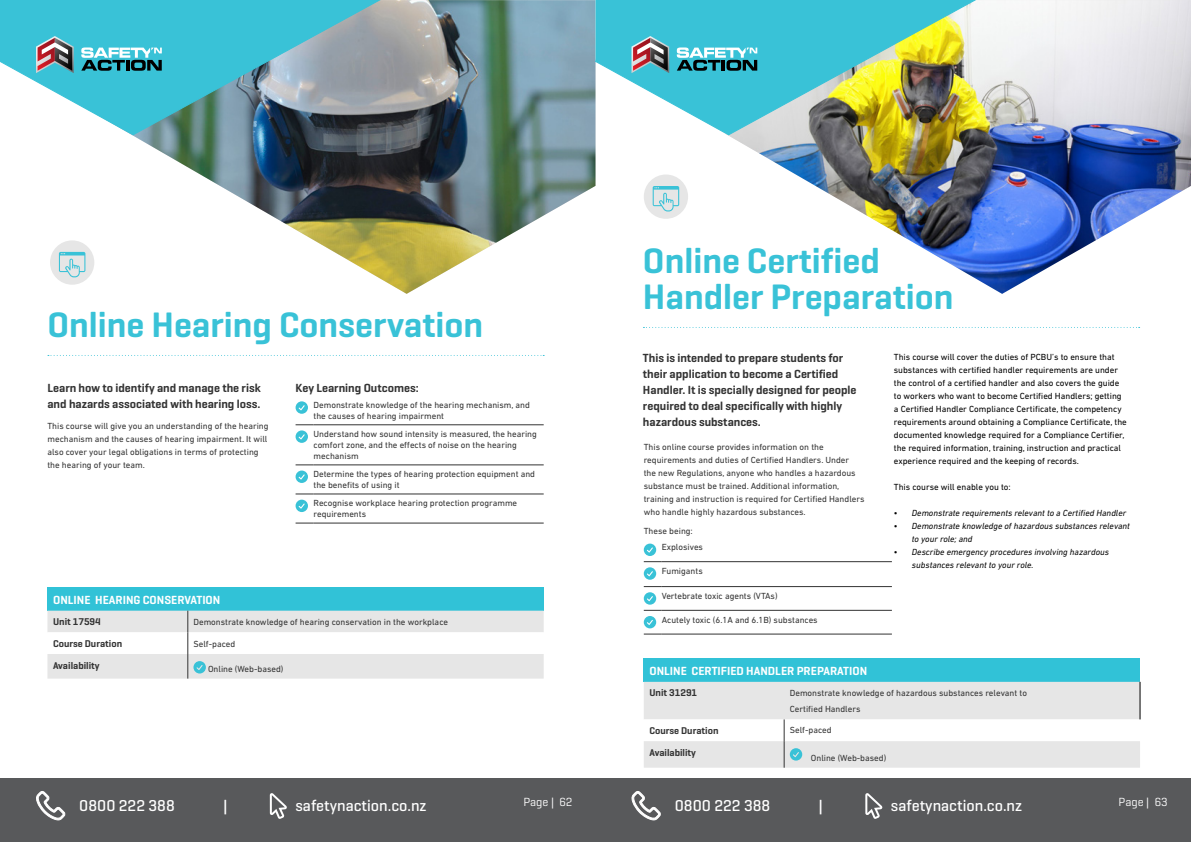
<style>
.page{position:relative;width:1191px;height:842px;background:#fff}
.page>*{position:absolute;margin:0;border:0;box-sizing:border-box;transform-origin:0 0}
.t1{font:600 36px/36px "Geogrotesque";color:#39c2d7}
.t2{font:500 16px "Geogrotesque";color:#fff}
.t3{font:600 12px/16px "Geogrotesque";color:#333}
.t4{font:600 12px "Geogrotesque";color:#fff}
.t5{font:12px "Geogrotesque";color:#fff}
.t6{font:600 10px "Geogrotesque";color:#333}
.t7{font:9px/13px "DIN Next LT Pro";color:#333}
.t8{font:9px/13px "DIN Next LT Pro";color:#000}
.t9{font:italic 9px/13px "DIN Next LT Pro";color:#000}
</style>
<div class="page">
<div style="left:595px;top:778px;width:596px;height:64px;background:#58595b"></div>
<svg style="left:632px;top:791px;width:29px;height:30px"></svg>
<svg style="left:865px;top:793px;width:17px;height:26px"></svg>
<div style="left:0;top:778px;width:595px;height:64px;background:#58595b"></div>
<svg style="left:36px;top:791px;width:30px;height:30px"></svg>
<svg style="left:270px;top:793px;width:17px;height:26px"></svg>
<img style="left:86px;top:0;width:509px;height:294px">
<hr style="left:313px;top:424px;width:230px;height:1px;background:#333">
<hr style="left:313px;top:465px;width:230px;height:1px;background:#333">
<hr style="left:313px;top:494px;width:230px;height:1px;background:#333">
<svg style="left:295px;top:523px;width:18px;height:1px"></svg>
<hr style="left:313px;top:523px;width:230px;height:1px;background:#333">
<svg style="left:295px;top:401px;width:13px;height:13px"></svg>
<svg style="left:295px;top:424px;width:18px;height:19px"></svg>
<svg style="left:295px;top:465px;width:18px;height:18px"></svg>
<svg style="left:295px;top:494px;width:18px;height:18px"></svg>
<div style="left:47px;top:587px;width:496px;height:24px;background:#31c2d7"></div>
<svg style="left:47px;top:611px;width:496px;height:68px"></svg>
<svg style="left:48px;top:355px;width:496px;height:1px"></svg>
<svg style="left:0;top:0;width:479px;height:136px;background:#6bacb8"></svg>
<svg style="left:36px;top:36px;width:38px;height:37px"></svg>
<svg style="left:81px;top:47px;width:81px;height:24px;background:#569da8"></svg>
<div style="left:50px;top:240px;width:44px;height:45px;background:#e6e6e6;border-radius:50%"></div>
<svg style="left:59px;top:252px;width:26px;height:25px"></svg>
<img style="left:730px;top:0;width:461px;height:294px">
<hr style="left:662px;top:561px;width:230px;height:1px;background:#333">
<hr style="left:662px;top:586px;width:230px;height:1px;background:#333">
<hr style="left:662px;top:610px;width:230px;height:1px;background:#333">
<svg style="left:644px;top:634px;width:18px;height:1px"></svg>
<hr style="left:662px;top:634px;width:230px;height:1px;background:#333">
<svg style="left:644px;top:544px;width:18px;height:36px"></svg>
<svg style="left:644px;top:586px;width:18px;height:42px"></svg>
<div style="left:644px;top:659px;width:496px;height:23px;background:#31c2d7"></div>
<div style="left:644px;top:682px;width:495px;height:37px;background:#e6e6e6"></div>
<hr style="left:1139px;top:682px;width:1px;height:37px;background:#000">
<svg style="left:644px;top:719px;width:496px;height:49px"></svg>
<svg style="left:643px;top:327px;width:496px;height:1px"></svg>
<img style="left:595px;top:0;width:479px;height:136px">
<svg style="left:631px;top:36px;width:38px;height:37px"></svg>
<svg style="left:677px;top:47px;width:80px;height:24px"></svg>
<div style="left:644px;top:174px;width:44px;height:45px;background:#e6e6e6;border-radius:50%"></div>
<svg style="left:652px;top:186px;width:27px;height:25px"></svg>
<h1 class="t1" style="left:47px;top:306px;width:437px">Online Hearing Conservation</h1>
<h3 class="t3" style="left:47px;top:379px;width:215px">Learn how to identify and manage the risk and hazards associated with hearing loss.</h3>
<p class="t7" style="left:47px;top:419px;width:223px">This course will give you an understanding of the hearing mechanism and the causes of hearing impairment. It will also cover your legal obligations in terms of protecting the hearing of your team.</p>
<h3 class="t3" style="left:295px;top:379px;width:125px">Key Learning Outcomes:</h3>
<p class="t7" style="left:313px;top:399px;width:218px;line-height:11px">Demonstrate knowledge of the hearing mechanism, and the causes of hearing impairment</p>
<p class="t7" style="left:313px;top:428px;width:225px;line-height:11px">Understand how sound intensity is measured, the hearing comfort zone, and the effects of noise on the hearing mechanism</p>
<p class="t7" style="left:313px;top:469px;width:223px;line-height:11px">Determine the types of hearing protection equipment and the benefits of using it</p>
<p class="t7" style="left:313px;top:498px;width:205px;line-height:11px">Recognise workplace hearing protection programme requirements</p>
<h3 class="t4" style="left:53px;top:592px;width:169px">ONLINE HEARING CONSERVATION</h3>
<p class="t6" style="left:53px;top:616px;width:49px">Unit 17594</p>
<p class="t7" style="left:193px;top:615px;width:256px">Demonstrate knowledge of hearing conservation in the workplace</p>
<p class="t6" style="left:53px;top:637px;width:70px">Course Duration</p>
<p class="t7" style="left:193px;top:637px;width:43px">Self-paced</p>
<p class="t6" style="left:53px;top:659px;width:48px">Availability</p>
<p class="t7" style="left:208px;top:662px;width:77px">Online (Web-based)</p>
<h1 class="t1" style="left:643px;top:242px;width:312px">Online Certified<br>Handler Preparation</h1>
<p class="t8" style="left:894px;top:350px;width:234px">This course will cover the duties of PCBU’s to ensure that substances with certified handler requirements are under the control of a certified handler and also covers the guide to workers who want to become Certified Handlers; getting a Certified Handler Compliance Certificate, the competency requirements around obtaining a Compliance Certificate, the documented knowledge required for a Compliance Certifier, the required information, training, instruction and practical experience required and the keeping of records.</p>
<p class="t8" style="left:894px;top:480px;width:118px">This course will enable you to:</p>
<p class="t9" style="left:894px;top:506px;width:234px">• Demonstrate requirements relevant to a Certified Handler</p>
<p class="t9" style="left:912px;top:519px;width:220px;text-indent:-18px">• Demonstrate knowledge of hazardous substances relevant to your role; and</p>
<p class="t9" style="left:912px;top:545px;width:199px;text-indent:-18px">• Describe emergency procedures involving hazardous substances relevant to your role.</p>
<h3 class="t3" style="left:643px;top:349px;width:215px">This is intended to prepare students for their application to become a Certified Handler. It is specially designed for people required to deal specifically with highly hazardous substances.</h3>
<p class="t7" style="left:644px;top:441px;width:222px">This online course provides information on the requirements and duties of Certified Handlers. Under<br>the new Regulations, anyone who handles a hazardous substance must be trained. Additional information, training and instruction is required for Certified Handlers who handle highly hazardous substances.</p>
<p class="t7" style="left:662px;top:522px;width:43px;line-height:16.4px;text-indent:-18px">These being:<br>Explosives</p>
<p class="t7" style="left:662px;top:564px;width:43px">Fumigants</p>
<p class="t7" style="left:662px;top:589px;width:117px">Vertebrate toxic agents (VTAs)</p>
<p class="t7" style="left:662px;top:613px;width:157px">Acutely toxic (6.1A and 6.1B) substances</p>
<h3 class="t4" style="left:649px;top:663px;width:219px">ONLINE CERTIFIED HANDLER PREPARATION</h3>
<p class="t6" style="left:649px;top:687px;width:49px">Unit 31291</p>
<p class="t7" style="left:790px;top:684px;width:239px;line-height:16.7px">Demonstrate knowledge of hazardous substances relevant to<br>Certified Handlers</p>
<p class="t6" style="left:649px;top:724px;width:70px">Course Duration</p>
<p class="t7" style="left:790px;top:724px;width:43px">Self-paced</p>
<p class="t6" style="left:649px;top:746px;width:48px">Availability</p>
<p class="t7" style="left:811px;top:751px;width:77px">Online (Web-based)</p>
<h3 class="t5" style="left:523px;top:794px;width:51px">Page | 62</h3>
<h3 class="t5" style="left:1118px;top:794px;width:51px">Page | 63</h3>
<h2 class="t2" style="left:79px;top:795px;width:97px">0800 222 388</h2>
<h2 class="t2" style="left:223px;top:795px;width:5px">|</h2>
<h2 class="t2" style="left:295px;top:795px;width:133px">safetynaction.co.nz</h2>
<h2 class="t2" style="left:675px;top:795px;width:97px">0800 222 388</h2>
<h2 class="t2" style="left:819px;top:795px;width:5px">|</h2>
<h2 class="t2" style="left:891px;top:795px;width:133px">safetynaction.co.nz</h2>
</div>
